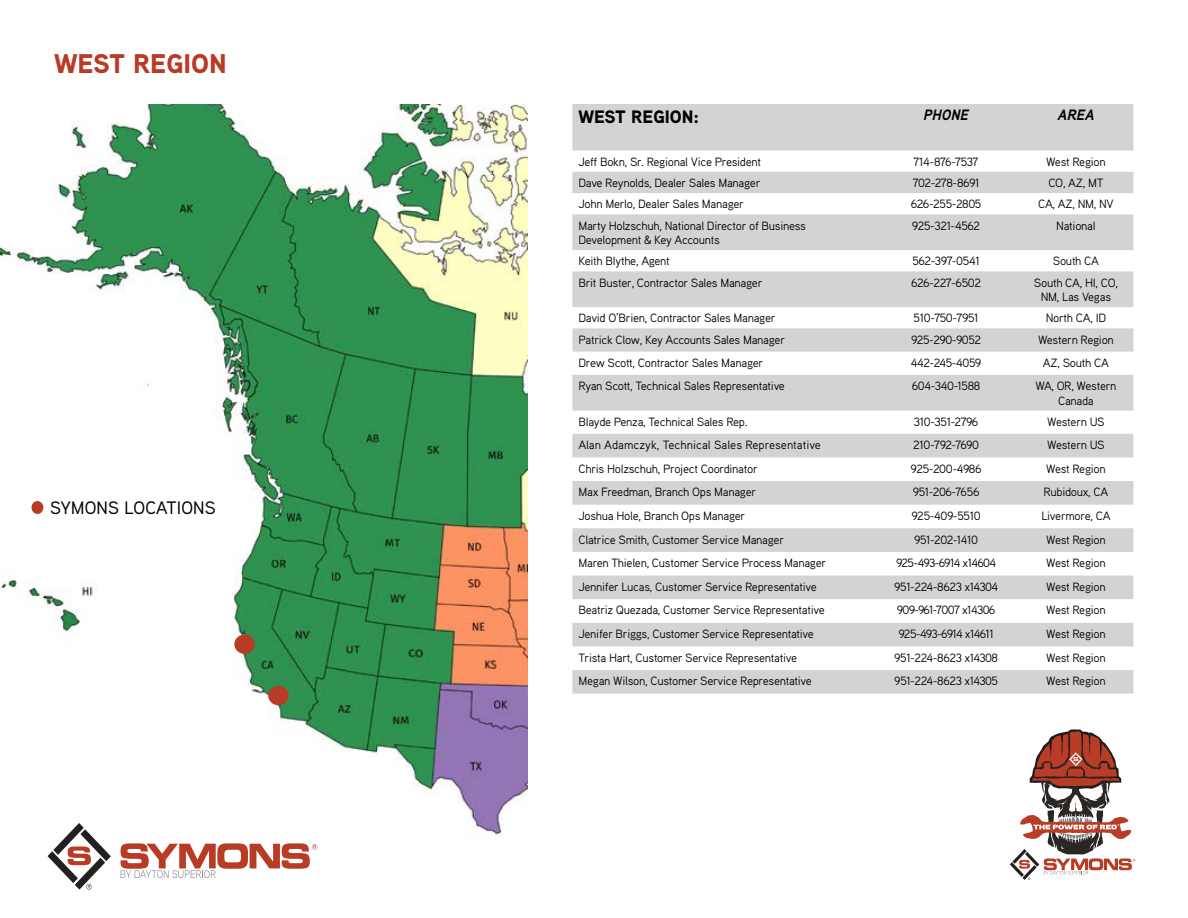
<style>
.page{position:relative;width:1188px;height:918px;background:#fff}
.page>*{position:absolute;margin:0;border:0;box-sizing:border-box;transform-origin:0 0}
.t1{font:900 27px "Aaux Next";color:#b83b26}
.t2{font:500 18px "Aaux Next";letter-spacing:.01em;color:#000}
.t3{font:900 18px "Aaux Next";color:#000}
.t4{font:italic 700 15px "Aaux Next";color:#000}
.t5{font:12px/14.4px "Aaux Pro OT";letter-spacing:-.025em;color:#000;text-align:center}
.t6{font:12px "Aaux Pro OT";letter-spacing:-.045em;color:#000}
.t7{font:12px "Aaux Pro OT";color:#000}
.t8{font:12px "Aaux Pro OT";letter-spacing:-.055em;color:#000}
.t9{font:12px "Aaux Pro OT";letter-spacing:-.06em;color:#000}
.t10{font:12px "Aaux Pro OT";letter-spacing:-.05em;color:#000}
</style>
<div class="page">
<svg style="left:572px;top:104px;width:561px;height:590px;fill:#d1d3d4"></svg>
<img style="left:0;top:105px;width:527px;height:733px">
<svg style="left:48px;top:823px;width:63px;height:67px"></svg>
<svg style="left:121px;top:843px;width:196px;height:35px"></svg>
<svg style="left:1010px;top:729px;width:125px;height:151px"></svg>
<div style="left:10px;top:295px;width:154px;height:109px;background:#fff;border-radius:50%"></div>
<div style="left:235px;top:635px;width:19px;height:18px;background:#b83b26;border-radius:50%"></div>
<div style="left:234px;top:635px;width:21px;height:19px;border:2px solid #b83b26;border-radius:50%"></div>
<div style="left:269px;top:687px;width:19px;height:17px;background:#b83b26;border-radius:50%"></div>
<div style="left:268px;top:686px;width:21px;height:19px;border:2px solid #b83b26;border-radius:50%"></div>
<div style="left:31px;top:501px;width:12px;height:13px;background:#b83b26;border-radius:50%"></div>
<h1 class="t1" style="left:54px;top:44px;width:174px">WEST REGION</h1>
<h2 class="t2" style="left:50px;top:495px;width:167px">SYMONS LOCATIONS</h2>
<h2 class="t3" style="left:578px;top:103px;width:122px">WEST REGION:</h2>
<p class="t4" style="left:924px;top:105px;width:47px">PHONE</p>
<p class="t4" style="left:1058px;top:105px;width:38px">AREA</p>
<p class="t5" style="left:578px;top:154px;width:184px">Jeff Bokn, Sr. Regional Vice President</p>
<p class="t6" style="left:914px;top:154px;width:67px">714-876-7537</p>
<p class="t5" style="left:1046px;top:154px;width:61px">West Region</p>
<p class="t5" style="left:578px;top:175px;width:184px">Dave Reynolds, Dealer Sales Manager</p>
<p class="t6" style="left:913px;top:175px;width:68px">702-278-8691</p>
<p class="t5" style="left:1048px;top:175px;width:57px">CO, AZ, MT</p>
<p class="t5" style="left:578px;top:197px;width:167px">John Merlo, Dealer Sales Manager</p>
<p class="t5" style="left:911px;top:197px;width:72px">626-255-2805</p>
<p class="t5" style="left:1038px;top:197px;width:77px">CA, AZ, NM, NV</p>
<p class="t5" style="left:578px;top:218px;width:229px;text-align:left">Marty Holzschuh, National Director of Business<br>Development &amp; Key Accounts</p>
<p class="t5" style="left:912px;top:218px;width:70px">925-321-4562</p>
<p class="t5" style="left:1056px;top:218px;width:41px">National</p>
<p class="t5" style="left:578px;top:254px;width:93px">Keith Blythe, Agent</p>
<p class="t5" style="left:912px;top:254px;width:69px">562-397-0541</p>
<p class="t5" style="left:1053px;top:254px;width:48px">South CA</p>
<p class="t5" style="left:578px;top:275px;width:186px">Brit Buster, Contractor Sales Manager</p>
<p class="t5" style="left:911px;top:275px;width:72px">626-227-6502</p>
<p class="t5" style="left:1034px;top:275px;width:86px">South CA, HI, CO,<br>NM, Las Vegas</p>
<p class="t5" style="left:578px;top:311px;width:199px">David O’Brien, Contractor Sales Manager</p>
<p class="t5" style="left:914px;top:311px;width:67px">510-750-7951</p>
<p class="t5" style="left:1046px;top:311px;width:62px">North CA, ID</p>
<p class="t5" style="left:578px;top:332px;width:208px">Patrick Clow, Key Accounts Sales Manager</p>
<p class="t6" style="left:911px;top:332px;width:72px">925-290-9052</p>
<p class="t5" style="left:1038px;top:332px;width:77px">Western Region</p>
<p class="t5" style="left:578px;top:355px;width:186px">Drew Scott, Contractor Sales Manager</p>
<p class="t5" style="left:911px;top:355px;width:72px">442-245-4059</p>
<p class="t5" style="left:1043px;top:355px;width:68px">AZ, South CA</p>
<p class="t5" style="left:578px;top:378px;width:208px">Ryan Scott, Technical Sales Representative</p>
<p class="t5" style="left:912px;top:378px;width:70px">604-340-1588</p>
<p class="t5" style="left:1035px;top:378px;width:83px">WA, OR, Western<br>Canada</p>
<p class="t5" style="left:578px;top:414px;width:171px">Blayde Penza, Technical Sales Rep.</p>
<p class="t5" style="left:914px;top:414px;width:66px">310-351-2796</p>
<p class="t5" style="left:1047px;top:414px;width:59px">Western US</p>
<p class="t7" style="left:578px;top:437px;width:244px">Alan Adamczyk, Technical Sales Representative</p>
<p class="t6" style="left:913px;top:437px;width:67px">210-792-7690</p>
<p class="t5" style="left:1047px;top:437px;width:59px">Western US</p>
<p class="t5" style="left:578px;top:461px;width:181px">Chris Holzschuh, Project Coordinator</p>
<p class="t6" style="left:911px;top:461px;width:72px">925-200-4986</p>
<p class="t5" style="left:1046px;top:461px;width:61px">West Region</p>
<p class="t5" style="left:578px;top:485px;width:179px">Max Freedman, Branch Ops Manager</p>
<p class="t5" style="left:913px;top:485px;width:68px">951-206-7656</p>
<p class="t5" style="left:1044px;top:485px;width:66px">Rubidoux, CA</p>
<p class="t5" style="left:578px;top:508px;width:168px">Joshua Hole, Branch Ops Manager</p>
<p class="t5" style="left:912px;top:508px;width:71px">925-409-5510</p>
<p class="t5" style="left:1041px;top:508px;width:71px">Livermore, CA</p>
<p class="t5" style="left:578px;top:532px;width:207px">Clatrice Smith, Customer Service Manager</p>
<p class="t5" style="left:914px;top:532px;width:66px">951-202-1410</p>
<p class="t5" style="left:1046px;top:532px;width:61px">West Region</p>
<p class="t5" style="left:578px;top:555px;width:249px">Maren Thielen, Customer Service Process Manager</p>
<p class="t8" style="left:896px;top:555px;width:102px">925-493-6914 x14604</p>
<p class="t5" style="left:1046px;top:555px;width:61px">West Region</p>
<p class="t5" style="left:578px;top:579px;width:240px">Jennifer Lucas, Customer Service Representative</p>
<p class="t6" style="left:894px;top:579px;width:105px">951-224-8623 x14304</p>
<p class="t5" style="left:1046px;top:579px;width:61px">West Region</p>
<p class="t5" style="left:578px;top:603px;width:248px">Beatriz Quezada, Customer Service Representative</p>
<p class="t9" style="left:897px;top:603px;width:100px">909-961-7007 x14306</p>
<p class="t5" style="left:1046px;top:603px;width:61px">West Region</p>
<p class="t5" style="left:578px;top:626px;width:237px">Jenifer Briggs, Customer Service Representative</p>
<p class="t10" style="left:899px;top:626px;width:97px">925-493-6914 x14611</p>
<p class="t5" style="left:1046px;top:626px;width:61px">West Region</p>
<p class="t5" style="left:578px;top:650px;width:220px">Trista Hart, Customer Service Representative</p>
<p class="t6" style="left:894px;top:650px;width:105px">951-224-8623 x14308</p>
<p class="t5" style="left:1046px;top:650px;width:61px">West Region</p>
<p class="t5" style="left:578px;top:674px;width:235px">Megan Wilson, Customer Service Representative</p>
<p class="t6" style="left:894px;top:674px;width:105px">951-224-8623 x14305</p>
<p class="t5" style="left:1046px;top:674px;width:61px">West Region</p>
</div>
